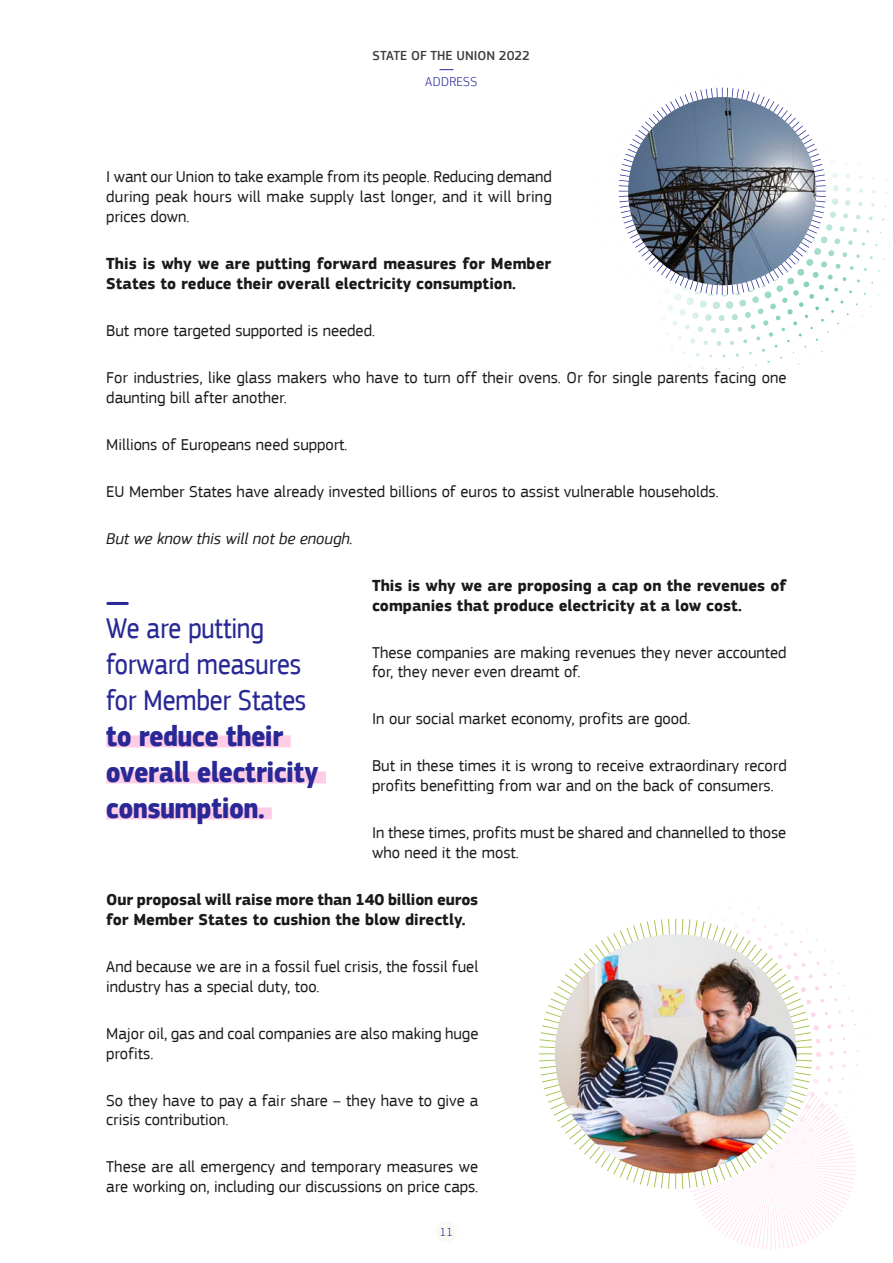
<style>
.page{position:relative;width:893px;height:1263px;background:#fff}
.page>*{position:absolute;margin:0;border:0;box-sizing:border-box;transform-origin:0 0}
.t1{font:700 30px/36px "EC Square Sans Cond Pro";color:#282896}
.t2{font:30px/36px "EC Square Sans Cond Pro";color:#282896}
.Body_text_speech{font:16.5px/19.8px "EC Square Sans Pro";color:#1a1a1a}
.Body_text_speech-2{font:700 16.5px/19.8px "EC Square Sans Pro";color:#1a1a1a}
.Body_text_speech-3{font:italic 16.5px "EC Square Sans Pro";color:#1a1a1a}
.t3{font:500 13.5px "EC Square Sans Pro";color:#3e3e3f}
.t4{font:300 13.5px "EC Square Sans Pro";letter-spacing:.02em;color:#282896}
.t5{font:300 12.15px "EC Square Sans Pro";color:#282896}
</style>
<div class="page">
<svg style="left:440px;top:69px;width:13px;height:1px"></svg>
<div style="left:106px;top:735px;width:185px;height:12px;background:#ffcce6"></div>
<div style="left:106px;top:771px;width:220px;height:12px;background:#ffcce6"></div>
<div style="left:106px;top:807px;width:166px;height:12px;background:#ffcce6"></div>
<hr style="left:108px;top:602px;width:19px;height:3px;background:#282896">
<div style="left:436px;top:1221px;width:21px;height:21px;background:#fbf9f3;border-radius:50%"></div>
<hr style="left:771px;top:1166px;width:1px;height:84px;background:#ffcce6">
<svg style="left:539px;top:919px;width:316px;height:330px"></svg>
<img style="left:555px;top:934px;width:242px;height:239px">
<svg style="left:618px;top:87px;width:275px;height:295px"></svg>
<svg style="left:619px;top:88px;width:207px;height:206px"></svg>
<hr style="left:722px;top:88px;width:1px;height:103px;background:#282896">
<hr style="left:722px;top:191px;width:1px;height:104px;background:#282896">
<img style="left:628px;top:97px;width:188px;height:188px;border-radius:94px">
<p class="t3" style="left:373px;top:48px;width:159px">STATE OF THE UNION 2022</p>
<p class="t4" style="left:425px;top:74px;width:53px">ADDRESS</p>
<p class="Body_text_speech" style="left:106px;top:167px;width:447px;text-align:justify">I want our Union to take example from its people. Reducing demand during peak hours will make supply last longer, and it will bring prices down.</p>
<p class="Body_text_speech-2" style="left:106px;top:254px;width:447px">This is why we are putting forward measures for Member<br>States to reduce their overall electricity consumption.</p>
<p class="Body_text_speech" style="left:106px;top:321px;width:270px">But more targeted supported is needed.</p>
<p class="Body_text_speech" style="left:106px;top:368px;width:682px">For industries, like glass makers who have to turn off their ovens. Or for single parents facing one daunting bill after another.</p>
<p class="Body_text_speech" style="left:106px;top:434px;width:243px">Millions of Europeans need support.</p>
<p class="Body_text_speech" style="left:106px;top:481px;width:614px">EU Member States have already invested billions of euros to assist vulnerable households.</p>
<p class="Body_text_speech-3" style="left:106px;top:529px;width:248px">But we know this will not be enough.</p>
<p class="Body_text_speech-2" style="left:372px;top:576px;width:416px">This is why we are proposing a cap on the revenues of companies that produce electricity at a low cost.</p>
<p class="Body_text_speech" style="left:372px;top:642px;width:416px">These companies are making revenues they never accounted for, they never even dreamt of.</p>
<p class="Body_text_speech" style="left:372px;top:709px;width:320px">In our social market economy, profits are good.</p>
<p class="Body_text_speech" style="left:372px;top:756px;width:416px">But in these times it is wrong to receive extraordinary record profits benefitting from war and on the back of consumers.</p>
<p class="Body_text_speech" style="left:372px;top:823px;width:416px">In these times, profits must be shared and channelled to those who need it the most.</p>
<p class="Body_text_speech-2" style="left:106px;top:890px;width:374px">Our proposal will raise more than 140 billion euros for Member States to cushion the blow directly.</p>
<p class="Body_text_speech" style="left:106px;top:957px;width:373px">And because we are in a fossil fuel crisis, the fossil fuel industry has a special duty, too.</p>
<p class="Body_text_speech" style="left:106px;top:1023px;width:374px">Major oil, gas and coal companies are also making huge profits.</p>
<p class="Body_text_speech" style="left:106px;top:1090px;width:373px">So they have to pay a fair share – they have to give a crisis contribution.</p>
<p class="Body_text_speech" style="left:106px;top:1157px;width:373px">These are all emergency and temporary measures we are working on, including our discussions on price caps.</p>
<h1 class="t2" style="left:106px;top:610px;width:202px">We are putting forward measures for Member States</h1>
<h1 class="t1" style="left:106px;top:718px;width:214px">to reduce their overall electricity consumption.</h1>
<p class="t5" style="left:440px;top:1225px;width:15px">11</p>
</div>
